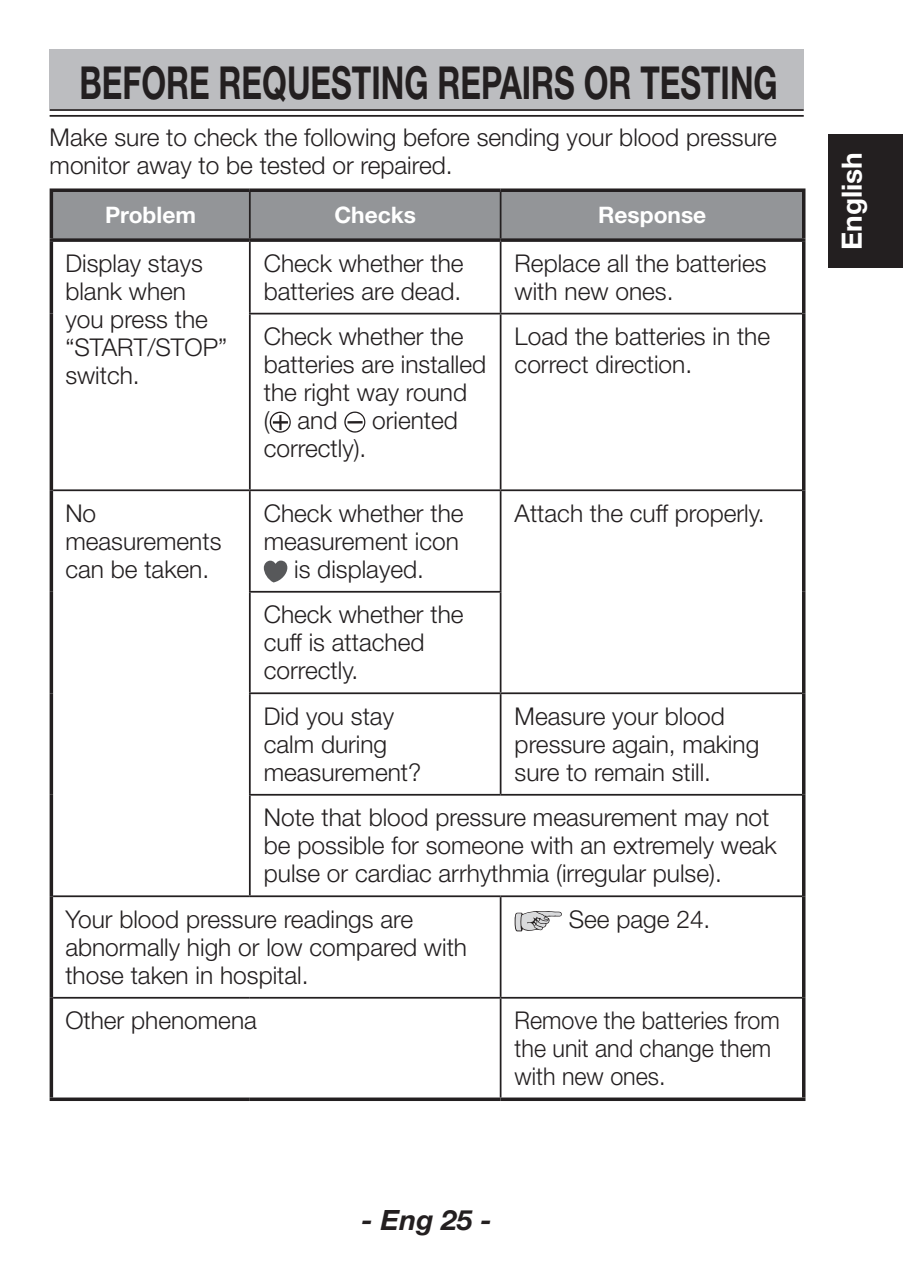
<style>
.page{position:relative;width:903px;height:1270px;background:#fff}
.page>*{position:absolute;margin:0;border:0;box-sizing:border-box;transform-origin:0 0}
.t1{font:700 45.5px "Helvetica Neue LT Std";color:#231f20;scale:.7 1}
.t2{font:italic 700 28px "Helvetica Neue LT Std";color:#231f20}
.t3{font:700 28px "Helvetica Neue LT Std";color:#fff}
.t4{font:300 24.5px/28px "Helvetica Neue LT Std";color:#231f20}
.t5{font:300 24.5px/28px "Helvetica Neue LT Std";color:#231f20;scale:.95 1}
.t6{font:700 22.75px "Helvetica Neue LT Std";color:#fff}
</style>
<div class="page">
<div style="left:50px;top:50px;width:754px;height:59px;background:#bcbdc0"></div>
<hr style="left:50px;top:109px;width:754px;height:2px;background:#231f20">
<hr style="left:50px;top:115px;width:754px;height:2px;background:#231f20">
<div style="left:828px;top:134px;width:75px;height:134px;background:#231f20"></div>
<div style="left:53px;top:192px;width:749px;height:46px;background:#939598"></div>
<svg style="left:50px;top:188px;width:200px;height:4px"></svg>
<hr style="left:50px;top:192px;width:3px;height:46px;background:#231f20">
<svg style="left:250px;top:188px;width:251px;height:4px"></svg>
<svg style="left:501px;top:188px;width:304px;height:4px"></svg>
<hr style="left:802px;top:192px;width:3px;height:46px;background:#231f20">
<svg style="left:50px;top:238px;width:200px;height:4px"></svg>
<hr style="left:50px;top:242px;width:3px;height:72px;background:#231f20">
<svg style="left:250px;top:238px;width:251px;height:4px"></svg>
<svg style="left:501px;top:238px;width:304px;height:4px"></svg>
<hr style="left:802px;top:242px;width:3px;height:72px;background:#231f20">
<hr style="left:50px;top:314px;width:3px;height:176px;background:#231f20">
<hr style="left:802px;top:314px;width:3px;height:176px;background:#231f20">
<hr style="left:50px;top:490px;width:3px;height:102px;background:#231f20">
<hr style="left:802px;top:490px;width:3px;height:102px;background:#231f20">
<hr style="left:50px;top:592px;width:3px;height:101px;background:#231f20">
<hr style="left:802px;top:592px;width:3px;height:101px;background:#231f20">
<hr style="left:50px;top:693px;width:3px;height:102px;background:#231f20">
<hr style="left:802px;top:693px;width:3px;height:102px;background:#231f20">
<hr style="left:50px;top:795px;width:3px;height:101px;background:#231f20">
<hr style="left:802px;top:795px;width:3px;height:101px;background:#231f20">
<hr style="left:50px;top:896px;width:3px;height:102px;background:#231f20">
<hr style="left:802px;top:896px;width:3px;height:102px;background:#231f20">
<hr style="left:50px;top:998px;width:3px;height:99px;background:#231f20">
<hr style="left:802px;top:998px;width:3px;height:99px;background:#231f20">
<svg style="left:50px;top:1097px;width:200px;height:4px"></svg>
<svg style="left:250px;top:1097px;width:251px;height:4px"></svg>
<svg style="left:501px;top:1097px;width:304px;height:4px"></svg>
<hr style="left:249px;top:192px;width:2px;height:46px;background:#231f20">
<hr style="left:500px;top:192px;width:1px;height:46px;background:#231f20">
<hr style="left:249px;top:242px;width:2px;height:71px;background:#231f20">
<hr style="left:500px;top:242px;width:1px;height:71px;background:#231f20">
<hr style="left:249px;top:313px;width:252px;height:1px;background:#231f20">
<hr style="left:249px;top:314px;width:2px;height:175px;background:#231f20">
<hr style="left:501px;top:313px;width:301px;height:1px;background:#231f20">
<hr style="left:500px;top:314px;width:1px;height:175px;background:#231f20">
<hr style="left:53px;top:489px;width:197px;height:2px;background:#231f20">
<hr style="left:250px;top:489px;width:251px;height:2px;background:#231f20">
<hr style="left:249px;top:491px;width:2px;height:100px;background:#231f20">
<hr style="left:501px;top:489px;width:301px;height:2px;background:#231f20">
<hr style="left:500px;top:491px;width:1px;height:100px;background:#231f20">
<hr style="left:249px;top:591px;width:252px;height:2px;background:#231f20">
<hr style="left:249px;top:593px;width:2px;height:99px;background:#231f20">
<hr style="left:500px;top:593px;width:1px;height:99px;background:#231f20">
<hr style="left:249px;top:692px;width:252px;height:2px;background:#231f20">
<hr style="left:249px;top:694px;width:2px;height:100px;background:#231f20">
<hr style="left:501px;top:692px;width:301px;height:2px;background:#231f20">
<hr style="left:500px;top:694px;width:1px;height:100px;background:#231f20">
<hr style="left:249px;top:794px;width:252px;height:2px;background:#231f20">
<hr style="left:249px;top:796px;width:2px;height:99px;background:#231f20">
<hr style="left:501px;top:794px;width:301px;height:2px;background:#231f20">
<hr style="left:53px;top:895px;width:197px;height:2px;background:#231f20">
<hr style="left:250px;top:895px;width:251px;height:2px;background:#231f20">
<hr style="left:501px;top:895px;width:301px;height:2px;background:#231f20">
<hr style="left:500px;top:897px;width:1px;height:100px;background:#231f20">
<hr style="left:53px;top:997px;width:197px;height:2px;background:#231f20">
<hr style="left:250px;top:997px;width:251px;height:2px;background:#231f20">
<hr style="left:501px;top:997px;width:301px;height:2px;background:#231f20">
<hr style="left:500px;top:999px;width:1px;height:98px;background:#231f20">
<svg style="left:270px;top:412px;width:21px;height:21px"></svg>
<svg style="left:344px;top:412px;width:21px;height:21px"></svg>
<svg style="left:264px;top:561px;width:23px;height:21px"></svg>
<svg style="left:515px;top:911px;width:47px;height:21px"></svg>
<h1 class="t1" style="left:79px;top:55px;width:999px">BEFORE REQUESTING REPAIRS OR TESTING</h1>
<p class="t4" style="left:50px;top:123px;width:729px">Make sure to check the following before sending your blood pressure monitor away to be tested or repaired.</p>
<p class="t6" style="left:105px;top:201px;width:92px">Problem</p>
<p class="t6" style="left:334px;top:201px;width:83px">Checks</p>
<p class="t6" style="left:598px;top:201px;width:110px">Response</p>
<p class="t4" style="left:65px;top:248px;width:163px">Display stays blank when you press the “START/STOP” switch.</p>
<p class="t4" style="left:264px;top:248px;width:201px">Check whether the batteries are dead.</p>
<p class="t4" style="left:515px;top:248px;width:253px">Replace all the batteries with new ones.</p>
<p class="t4" style="left:264px;top:322px;width:224px">Check whether the batteries are installed the right way round<br>( and</p>
<p class="t4" style="left:515px;top:322px;width:257px">Load the batteries in the correct direction.</p>
<p class="t4" style="left:372px;top:406px;width:87px">oriented</p>
<p class="t4" style="left:264px;top:434px;width:104px">correctly).</p>
<p class="t4" style="left:65px;top:499px;width:158px">No measurements can be taken.</p>
<p class="t4" style="left:264px;top:499px;width:201px;text-align:center">Check whether the measurement icon is displayed.</p>
<p class="t4" style="left:515px;top:499px;width:252px">Attach the cuff properly.</p>
<p class="t4" style="left:264px;top:600px;width:201px">Check whether the cuff is attached correctly.</p>
<p class="t4" style="left:264px;top:702px;width:159px">Did you stay calm during measurement?</p>
<p class="t4" style="left:515px;top:702px;width:246px">Measure your blood pressure again, making sure to remain still.</p>
<p class="t4" style="left:264px;top:803px;width:514px">Note that blood pressure measurement may not be possible for someone with an extremely weak pulse or cardiac arrhythmia (irregular pulse).</p>
<p class="t4" style="left:65px;top:905px;width:403px">Your blood pressure readings are abnormally high or low compared with those taken in hospital.</p>
<p class="t4" style="left:569px;top:904px;width:143px">See page 24.</p>
<p class="t4" style="left:65px;top:1006px;width:193px">Other phenomena</p>
<p class="t5" style="left:515px;top:1006px;width:281px">Remove the batteries from the unit and change them with new ones.</p>
<p class="t2" style="left:362px;top:1203px;width:132px">- Eng 25 -</p>
<p class="t3" style="left:835px;top:250px;width:99px;rotate:-90deg">English</p>
</div>
